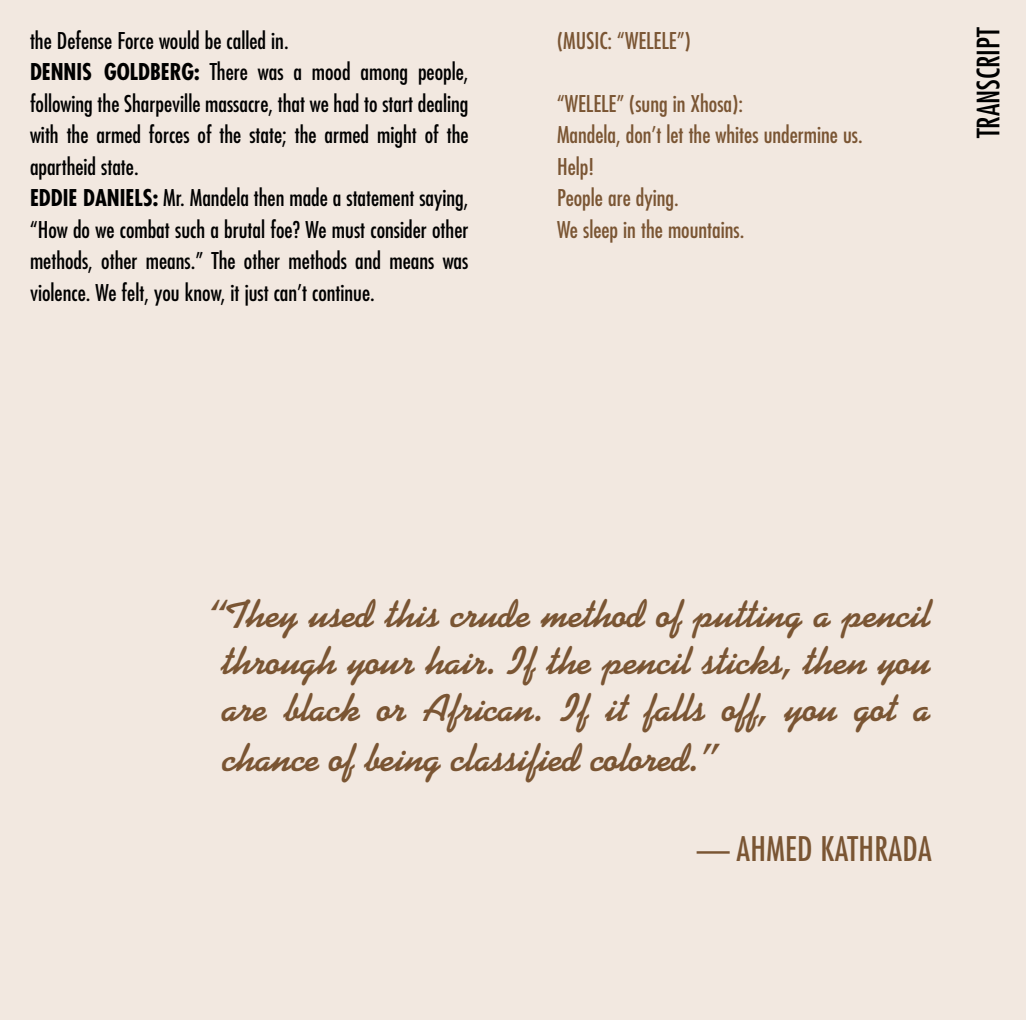
<style>
.page{position:relative;width:1026px;height:1020px;background:#fff}
.page>*{position:absolute;margin:0;border:0;box-sizing:border-box;transform-origin:0 0}
.t1{font:700 39px/46.8px "Kaufmann";color:#7a5533;text-align:center}
.t2{font:condensed 33px "Futura";letter-spacing:.01em;color:#7a5533}
.t3{font:condensed 30px "Futura";color:#000}
.t4{font:condensed 22.5px/31.5px "Futura";color:#000}
.t5{font:condensed 22.5px/31.5px "Futura";color:#7a5533}
.s1{font-weight:700}
</style>
<div class="page">
<div style="left:0;top:0;width:1026px;height:1019px;background:#f2e8e0"></div>
<p class="t4" style="left:30px;top:24px;width:440px">the Defense Force would be called in.<br><span class="s1">DENNIS GOLDBERG:</span> There was a mood among people, following the Sharpeville massacre, that we had to start dealing with the armed forces of the state; the armed might of the apartheid state.<br><span class="s1">EDDIE DANIELS:</span> Mr. Mandela then made a statement saying, “How do we combat such a brutal foe? We must consider other methods, other means.” The other methods and means was violence. We felt, you know, it just can’t continue.</p>
<p class="t5" style="left:557px;top:24px;width:135px">(MUSIC: “WELELE”)</p>
<p class="t5" style="left:557px;top:87px;width:307px">“WELELE” (sung in Xhosa):<br>Mandela, don’t let the whites undermine us.<br>Help!<br>People are dying.<br>We sleep in the mountains.</p>
<h3 class="t3" style="left:970px;top:138px;width:111px;rotate:-90deg">Transcript</h3>
<h1 class="t1" style="left:209px;top:591px;width:723px">“They used this crude method of putting a pencil through your hair. If the pencil sticks, then you are black or African. If it falls off, you got a</h1>
<h1 class="t1" style="left:222px;top:735px;width:494px">chance of being classified colored.”</h1>
<h2 class="t2" style="left:697px;top:827px;width:237px">— AHMED KATHRADA</h2>
</div>
